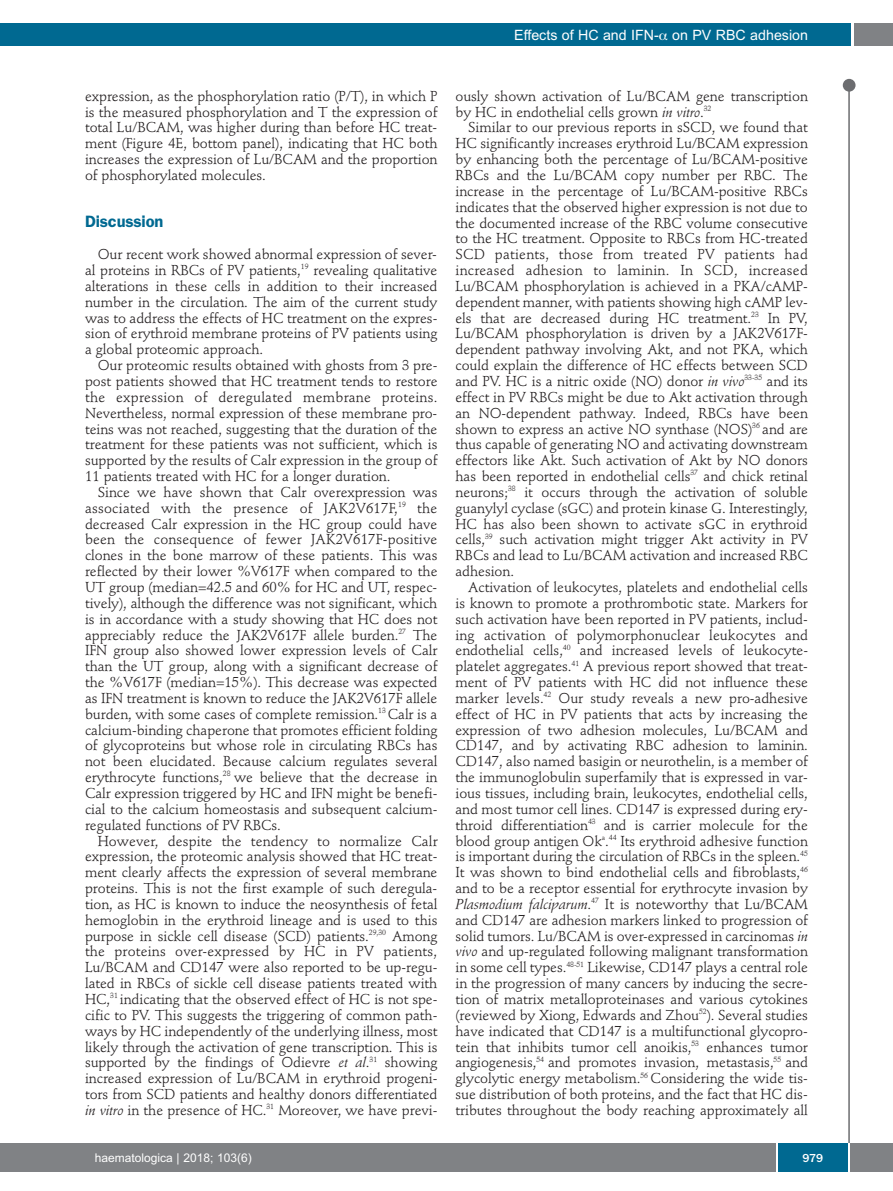
<style>
.page{position:relative;width:893px;height:1191px;background:#fff}
.page>*{position:absolute;margin:0;border:0;box-sizing:border-box;transform-origin:0 0}
.t1{font:600 16.5px "Franklin Gothic";letter-spacing:-.01em;color:#006991}
.t2{font:14.25px/15.9px "Stempel Schneidler";letter-spacing:-.005em;color:#231f20;text-align:justify}
.t3{font:14.25px "Arial";color:#fff}
.t4{font:12px "Arial";color:#fff}
.t5{font:500 12px "Franklin Gothic";color:#fff}
.s1{font-style:italic}
</style>
<div class="page">
<div style="left:843px;top:79px;width:12px;height:13px;background:#6c6d70;border-radius:50%"></div>
<hr style="left:848px;top:81px;width:2px;height:1062px;background:#6c6d70">
<div style="left:854px;top:23px;width:39px;height:22px;background:#808285"></div>
<div style="left:1px;top:23px;width:849px;height:22px;background:#006991"></div>
<div style="left:0;top:1143px;width:893px;height:28px;background:#808285"></div>
<div style="left:778px;top:1143px;width:70px;height:28px;background:#006991"></div>
<hr style="left:776px;top:1143px;width:2px;height:28px;background:#fff">
<hr style="left:848px;top:1143px;width:2px;height:28px;background:#fff">
<hr style="left:0;top:23px;width:2px;height:22px;background:#006991">
<p class="t3" style="left:514px;top:27px;width:295px">Effects of HC and IFN- on PV RBC adhesion</p>
<p class="t2" style="left:85px;top:89px;width:354px">expression, as the phosphorylation ratio (P/T), in which P is the measured phosphorylation and T the expression of total Lu/BCAM, was higher during than before HC treat&shy;ment (Figure 4E, bottom panel), indicating that HC both increases the expression of Lu/BCAM and the proportion of phosphorylated molecules.</p>
<p class="t1" style="left:85px;top:216px;width:80px">Discussion</p>
<p class="t2" style="left:85px;top:248px;width:354px;text-indent:13px">Our recent work showed abnormal expression of sever&shy;al proteins in RBCs of PV patients,<sup>19</sup> revealing qualitative alterations in these cells in addition to their increased number in the circulation. The aim of the current study was to address the effects of HC treatment on the expres&shy;sion of erythroid membrane proteins of PV patients using a global proteomic approach.</p>
<p class="t2" style="left:85px;top:359px;width:354px;text-indent:13px">Our proteomic results obtained with ghosts from 3 pre&shy;post patients showed that HC treatment tends to restore the expression of deregulated membrane proteins.<br>Nevertheless, normal expression of these membrane pro&shy;teins was not reached, suggesting that the duration of the treatment for these patients was not sufficient, which is supported by the results of Calr expression in the group of 11 patients treated with HC for a longer duration.</p>
<p class="t2" style="left:85px;top:485px;width:354px;text-indent:13px">Since we have shown that Calr overexpression was associated with the presence of JAK2V617F,<sup>19</sup> the decreased Calr expression in the HC group could have been the consequence of fewer JAK2V617F-positive clones in the bone marrow of these patients. This was reflected by their lower %V617F when compared to the UT group (median=42.5 and 60% for HC and UT, respec&shy;tively), although the difference was not significant, which is in accordance with a study showing that HC does not appreciably reduce the JAK2V617F allele burden.<sup>27</sup> The IFN group also showed lower expression levels of Calr than the UT group, along with a significant decrease of the %V617F (median=15%). This decrease was expected as IFN treatment is known to reduce the JAK2V617F allele burden, with some cases of complete remission.<sup>13</sup> Calr is a calcium-binding chaperone that promotes efficient folding of glycoproteins but whose role in circulating RBCs has not been elucidated. Because calcium regulates several erythrocyte functions,<sup>28</sup> we believe that the decrease in Calr expression triggered by HC and IFN might be benefi&shy;cial to the calcium homeostasis and subsequent calcium&shy;regulated functions of PV RBCs.</p>
<p class="t2" style="left:85px;top:834px;width:354px;text-indent:13px">However, despite the tendency to normalize Calr expression, the proteomic analysis showed that HC treat&shy;ment clearly affects the expression of several membrane proteins. This is not the first example of such deregula&shy;tion, as HC is known to induce the neosynthesis of fetal hemoglobin in the erythroid lineage and is used to this purpose in sickle cell disease (SCD) patients.<sup>29,30</sup> Among the proteins over-expressed by HC in PV patients, Lu/BCAM and CD147 were also reported to be up-regu&shy;lated in RBCs of sickle cell disease patients treated with HC,<sup>31</sup> indicating that the observed effect of HC is not spe&shy;cific to PV. This suggests the triggering of common path&shy;ways by HC independently of the underlying illness, most likely through the activation of gene transcription. This is supported by the findings of Odievre <span class="s1">et al</span>.<sup>31</sup> showing increased expression of Lu/BCAM in erythroid progeni&shy;tors from SCD patients and healthy donors differentiated <span class="s1">in vitro</span> in the presence of HC.<sup>31</sup> Moreover, we have previ-</p>
<p class="t2" style="left:455px;top:89px;width:354px">ously shown activation of Lu/BCAM gene transcription by HC in endothelial cells grown <span class="s1">in vitro</span>.<sup>32</sup></p>
<p class="t2" style="left:455px;top:121px;width:354px;text-indent:13px">Similar to our previous reports in sSCD, we found that HC significantly increases erythroid Lu/BCAM expression by enhancing both the percentage of Lu/BCAM-positive RBCs and the Lu/BCAM copy number per RBC. The increase in the percentage of Lu/BCAM-positive RBCs indicates that the observed higher expression is not due to the documented increase of the RBC volume consecutive to the HC treatment. Opposite to RBCs from HC-treated SCD patients, those from treated PV patients had increased adhesion to laminin. In SCD, increased Lu/BCAM phosphorylation is achieved in a PKA/cAMP&shy;dependent manner, with patients showing high cAMP lev&shy;els that are decreased during HC treatment.<sup>23</sup> In PV, Lu/BCAM phosphorylation is driven by a JAK2V617F&shy;dependent pathway involving Akt, and not PKA, which could explain the difference of HC effects between SCD and PV. HC is a nitric oxide (NO) donor <span class="s1">in vivo</span><sup>33-35</sup> and its effect in PV RBCs might be due to Akt activation through an NO-dependent pathway. Indeed, RBCs have been shown to express an active NO synthase (NOS)<sup>36</sup> and are thus capable of generating NO and activating downstream effectors like Akt. Such activation of Akt by NO donors has been reported in endothelial cells<sup>37</sup> and chick retinal neurons;<sup>38</sup> it occurs through the activation of soluble guanylyl cyclase (sGC) and protein kinase G. Interestingly, HC has also been shown to activate sGC in erythroid cells,<sup>39</sup> such activation might trigger Akt activity in PV RBCs and lead to Lu/BCAM activation and increased RBC adhesion.</p>
<p class="t2" style="left:455px;top:580px;width:354px;text-indent:13px">Activation of leukocytes, platelets and endothelial cells is known to promote a prothrombotic state. Markers for such activation have been reported in PV patients, includ&shy;ing activation of polymorphonuclear leukocytes and endothelial cells,<sup>40</sup> and increased levels of leukocyte&shy;platelet aggregates.<sup>41</sup> A previous report showed that treat&shy;ment of PV patients with HC did not influence these marker levels.<sup>42</sup> Our study reveals a new pro-adhesive effect of HC in PV patients that acts by increasing the expression of two adhesion molecules, Lu/BCAM and CD147, and by activating RBC adhesion to laminin.<br>CD147, also named basigin or neurothelin, is a member of the immunoglobulin superfamily that is expressed in var&shy;ious tissues, including brain, leukocytes, endothelial cells, and most tumor cell lines. CD147 is expressed during ery&shy;throid differentiation<sup>43</sup> and is carrier molecule for the blood group antigen Ok<sup>a</sup>.<sup>44</sup> Its erythroid adhesive function is important during the circulation of RBCs in the spleen.<sup>45<br></sup>It was shown to bind endothelial cells and fibroblasts,<sup>46 </sup>and to be a receptor essential for erythrocyte invasion by <span class="s1">Plasmodium falciparum</span>.<sup>47</sup> It is noteworthy that Lu/BCAM and CD147 are adhesion markers linked to progression of solid tumors. Lu/BCAM is over-expressed in carcinomas <span class="s1">in vivo</span> and up-regulated following malignant transformation in some cell types.<sup>48-51</sup> Likewise, CD147 plays a central role in the progression of many cancers by inducing the secre&shy;tion of matrix metalloproteinases and various cytokines (reviewed by Xiong, Edwards and Zhou<sup>52</sup>). Several studies have indicated that CD147 is a multifunctional glycopro&shy;tein that inhibits tumor cell anoikis,<sup>53</sup> enhances tumor angiogenesis,<sup>54</sup> and promotes invasion, metastasis,<sup>55</sup> and glycolytic energy metabolism.<sup>56</sup> Considering the wide tis&shy;sue distribution of both proteins, and the fact that HC dis&shy;tributes throughout the body reaching approximately all</p>
<p class="t4" style="left:95px;top:1150px;width:158px">haematologica | 2018; 103(6)</p>
<p class="t5" style="left:803px;top:1150px;width:22px">979</p>
</div>
